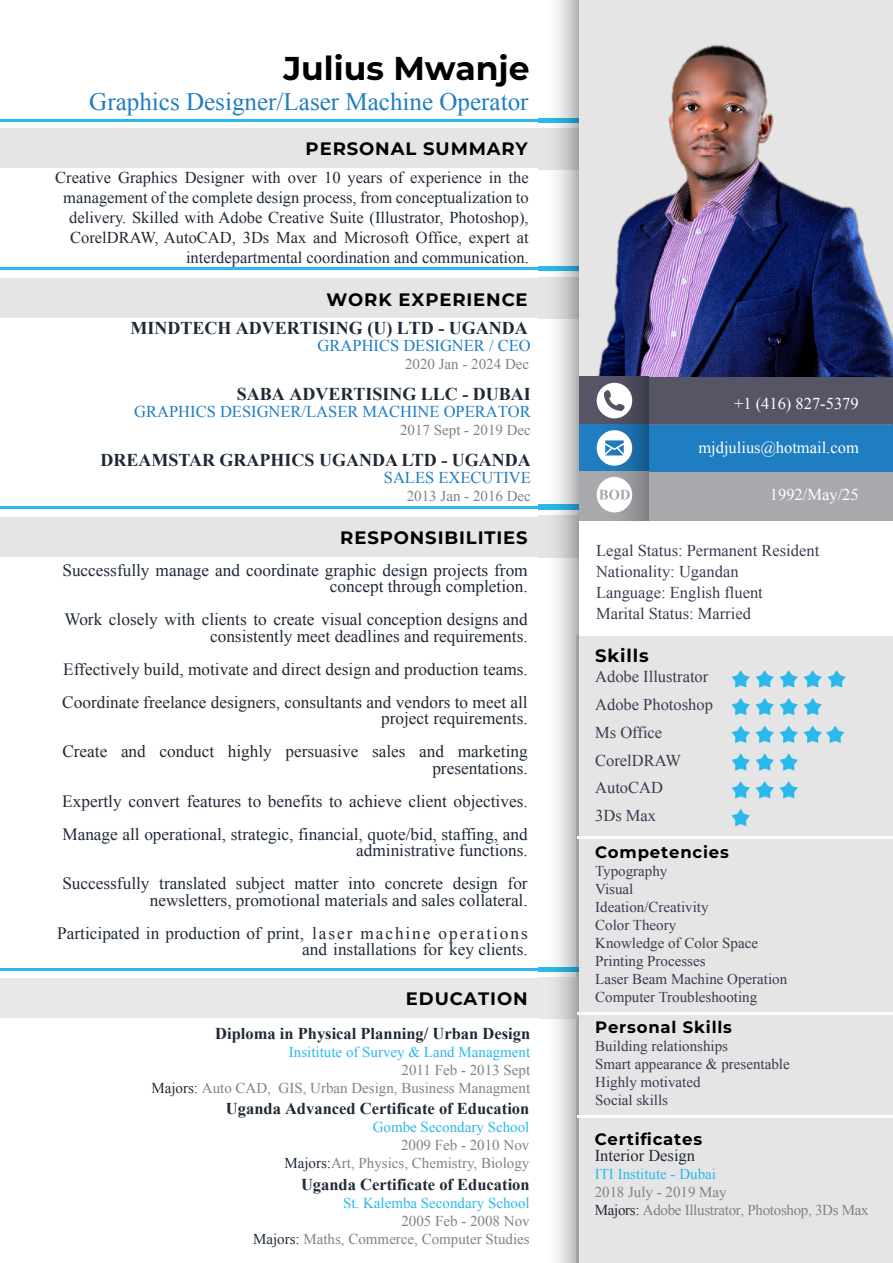
<style>
.page{position:relative;width:893px;height:1263px;background:#fff}
.page>*{position:absolute;margin:0;border:0;box-sizing:border-box;transform-origin:0 0}
.t1{font:700 33px "Montserrat";color:#000}
.t2{font:25.05px "Times New Roman";color:#1f7dc1}
.t3{font:700 18px "Times New Roman";color:#1f2935}
.t4{font:700 18px "Montserrat";letter-spacing:.05em;color:#000}
.t5{font:17.25px/33px "Times New Roman";color:#1f2935;text-align:right}
.t6{font:16.5px/19.8px "Times New Roman";color:#1f2935;text-align:right}
.t7{font:16.5px/21px "Times New Roman";color:#373c50}
.t8{font:700 16.5px "Times New Roman";color:#1f2935}
.t9{font:16.5px "Times New Roman";color:#1f7dc1}
.t10{font:16.5px "Times New Roman";color:#fff}
.t11{font:700 16.5px "Montserrat";letter-spacing:.05em;color:#000}
.t12{font:15px/18px "Times New Roman";color:#808285;text-align:right}
.t13{font:15px/18px "Times New Roman";color:#373c50}
.t14{font:15px "Times New Roman";color:#2ab9ec}
.t15{font:15px/18px "Times New Roman";letter-spacing:-.02em;color:#808285}
.s1{color:#1f2935}
</style>
<div class="page">
<img style="left:579px;top:0;width:314px;height:378px">
<svg style="left:649px;top:424px;width:244px;height:1px"></svg>
<div style="left:648px;top:378px;width:245px;height:46px;background:#556"></div>
<div style="left:578px;top:425px;width:315px;height:48px;background:#1f7dc1"></div>
<div style="left:578px;top:472px;width:315px;height:49px;background:#a7a9ac"></div>
<div style="left:578px;top:637px;width:315px;height:626px;background:#e5e5e5"></div>
<img style="left:579px;top:376px;width:69px;height:1px">
<img style="left:579px;top:377px;width:70px;height:47px">
<img style="left:579px;top:424px;width:70px;height:47px">
<img style="left:579px;top:471px;width:70px;height:50px">
<svg style="left:597px;top:430px;width:35px;height:36px"></svg>
<svg style="left:597px;top:383px;width:35px;height:35px"></svg>
<hr style="left:0;top:119px;width:578px;height:2px;background:#2ab9ec">
<div style="left:0;top:129px;width:578px;height:39px;background:#e5e5e5"></div>
<div style="left:0;top:978px;width:578px;height:39px;background:#e6e7e8"></div>
<hr style="left:0;top:969px;width:578px;height:2px;background:#2ab9ec">
<div style="left:0;top:279px;width:578px;height:39px;background:#e5e5e5"></div>
<hr style="left:0;top:268px;width:578px;height:2px;background:#2ab9ec">
<div style="left:0;top:517px;width:578px;height:39px;background:#e5e5e5"></div>
<hr style="left:0;top:506px;width:578px;height:2px;background:#2ab9ec">
<img style="left:539px;top:0;width:40px;height:1263px">
<img style="left:577px;top:636px;width:2px;height:627px">
<img style="left:577px;top:377px;width:2px;height:192px">
<img style="left:539px;top:118px;width:40px;height:4px">
<img style="left:539px;top:128px;width:40px;height:41px">
<img style="left:539px;top:977px;width:40px;height:42px">
<img style="left:539px;top:967px;width:40px;height:5px">
<img style="left:539px;top:278px;width:40px;height:41px">
<img style="left:539px;top:266px;width:40px;height:5px">
<img style="left:539px;top:516px;width:40px;height:41px">
<img style="left:539px;top:505px;width:40px;height:4px">
<hr style="left:578px;top:1012px;width:315px;height:2px;background:#fff">
<hr style="left:578px;top:1115px;width:315px;height:2px;background:#fff">
<hr style="left:578px;top:836px;width:315px;height:2px;background:#fff">
<svg style="left:732px;top:698px;width:18px;height:17px"></svg>
<svg style="left:756px;top:698px;width:18px;height:17px"></svg>
<svg style="left:780px;top:698px;width:18px;height:17px"></svg>
<svg style="left:804px;top:698px;width:18px;height:17px"></svg>
<svg style="left:732px;top:670px;width:18px;height:17px"></svg>
<svg style="left:756px;top:670px;width:18px;height:17px"></svg>
<svg style="left:780px;top:670px;width:18px;height:17px"></svg>
<svg style="left:804px;top:670px;width:42px;height:17px"></svg>
<svg style="left:804px;top:726px;width:40px;height:17px"></svg>
<svg style="left:732px;top:726px;width:18px;height:17px"></svg>
<svg style="left:756px;top:726px;width:18px;height:17px"></svg>
<svg style="left:780px;top:726px;width:18px;height:17px"></svg>
<svg style="left:732px;top:781px;width:18px;height:17px"></svg>
<svg style="left:756px;top:781px;width:18px;height:17px"></svg>
<svg style="left:780px;top:781px;width:18px;height:17px"></svg>
<svg style="left:732px;top:753px;width:18px;height:18px"></svg>
<svg style="left:756px;top:753px;width:18px;height:18px"></svg>
<svg style="left:780px;top:753px;width:18px;height:18px"></svg>
<svg style="left:732px;top:809px;width:18px;height:17px"></svg>
<div style="left:597px;top:477px;width:35px;height:35px;background:#fff;border-radius:50%"></div>
<svg style="left:599px;top:490px;width:31px;height:10px"></svg>
<h1 class="t1" style="left:283px;top:45px;width:248px">Julius Mwanje</h1>
<h2 class="t2" style="left:89px;top:85px;width:441px">Graphics Designer/Laser Machine Operator</h2>
<p class="t4" style="left:306px;top:136px;width:223px">PERSONAL SUMMARY</p>
<p class="t6" style="left:55px;top:168px;width:475px">Creative Graphics Designer with over 10 years of experience in the management of the complete design process, from conceptualization to delivery. Skilled with Adobe Creative Suite (Illustrator, Photoshop), CorelDRAW, AutoCAD, 3Ds Max and Microsoft Office, expert at interdepartmental coordination and communication.</p>
<p class="t4" style="left:326px;top:287px;width:203px">WORK EXPERIENCE</p>
<p class="t3" style="left:130px;top:316px;width:399px">MINDTECH ADVERTISING (U) LTD - UGANDA</p>
<p class="t9" style="left:318px;top:335px;width:215px">GRAPHICS DESIGNER / CEO</p>
<p class="t12" style="left:405px;top:354px;width:126px">2020 Jan - 2024 Dec</p>
<p class="t3" style="left:237px;top:382px;width:296px">SABA ADVERTISING LLC - DUBAI</p>
<p class="t9" style="left:134px;top:401px;width:398px">GRAPHICS DESIGNER/LASER MACHINE OPERATOR</p>
<p class="t12" style="left:400px;top:420px;width:132px">2017 Sept - 2019 Dec</p>
<p class="t3" style="left:100px;top:448px;width:432px">DREAMSTAR GRAPHICS UGANDA LTD - UGANDA</p>
<p class="t9" style="left:384px;top:467px;width:149px">SALES EXECUTIVE</p>
<p class="t12" style="left:407px;top:486px;width:126px">2013 Jan - 2016 Dec</p>
<p class="t4" style="left:340px;top:524px;width:189px">RESPONSIBILITIES</p>
<p class="t5" style="left:62px;top:561px;width:467px;line-height:16.5px">Successfully manage and coordinate graphic design projects from concept through completion.</p>
<p class="t5" style="left:64px;top:611px;width:465px;line-height:16.5px">Work closely with clients to create visual conception designs and consistently meet deadlines and requirements.</p>
<p class="t5" style="left:62px;top:652px;width:467px;text-align:left">Effectively build, motivate and direct design and production teams.<br>Coordinate freelance designers, consultants and vendors to meet all</p>
<p class="t5" style="left:62px;top:701px;width:467px">project requirements.<br>Create and conduct highly persuasive sales and marketing</p>
<p class="t5" style="left:62px;top:751px;width:467px;text-align:justify;text-indent:370px">presentations.<br>Expertly convert features to benefits to achieve client objectives.<br>Manage all operational, strategic, financial, quote/bid, staffing, and</p>
<p class="t5" style="left:62px;top:833px;width:467px">administrative functions.<br>Successfully translated subject matter into concrete design for</p>
<p class="t5" style="left:57px;top:883px;width:472px">newsletters, promotional materials and sales collateral.<br>Participated in production of print, laser machine operations</p>
<p class="t5" style="left:302px;top:933px;width:227px">and installations for key clients.</p>
<p class="t4" style="left:406px;top:986px;width:123px">EDUCATION</p>
<p class="t8" style="left:215px;top:1022px;width:316px">Diploma in Physical Planning/ Urban Design</p>
<p class="t14" style="left:289px;top:1042px;width:243px">Insititute of Survey &amp; Land Managment</p>
<p class="t12" style="left:151px;top:1061px;width:380px">2011 Feb - 2013 Sept<br><span class="s1">Majors:</span> Auto CAD, GIS, Urban Design, Business Managment</p>
<p class="t8" style="left:226px;top:1097px;width:305px">Uganda Advanced Certificate of Education</p>
<p class="t14" style="left:373px;top:1117px;width:158px">Gombe Secondary School</p>
<p class="t12" style="left:284px;top:1136px;width:246px">2009 Feb - 2010 Nov<br><span class="s1">Majors:</span>Art, Physics, Chemistry, Biology</p>
<p class="t8" style="left:301px;top:1173px;width:230px">Uganda Certificate of Education</p>
<p class="t14" style="left:343px;top:1192px;width:188px">St. Kalemba Secondary School</p>
<p class="t12" style="left:253px;top:1211px;width:278px">2005 Feb - 2008 Nov<br><span class="s1">Majors:</span> Maths, Commerce, Computer Studies</p>
<p class="t10" style="left:734px;top:393px;width:126px">+1 (416) 827-5379</p>
<p class="t10" style="left:698px;top:436px;width:162px">mjdjulius@hotmail.com</p>
<p class="t10" style="left:770px;top:484px;width:90px">1992/May/25</p>
<p class="t7" style="left:596px;top:540px;width:225px">Legal Status: Permanent Resident<br>Nationality: Ugandan<br>Language: English fluent<br>Marital Status: Married</p>
<p class="t4" style="left:595px;top:642px;width:55px">Skills</p>
<p class="t7" style="left:595px;top:666px;width:115px">Adobe Illustrator</p>
<p class="t7" style="left:595px;top:694px;width:119px">Adobe Photoshop</p>
<p class="t7" style="left:595px;top:721px;width:69px">Ms Office</p>
<p class="t7" style="left:595px;top:749px;width:87px">CorelDRAW</p>
<p class="t7" style="left:595px;top:777px;width:69px">AutoCAD</p>
<p class="t7" style="left:595px;top:805px;width:62px">3Ds Max</p>
<p class="t11" style="left:595px;top:840px;width:135px">Competencies</p>
<p class="t13" style="left:595px;top:862px;width:194px">Typography<br>Visual<br>Ideation/Creativity<br>Color Theory<br>Knowledge of Color Space<br>Printing Processes<br>Laser Beam Machine Operation<br>Computer Troubleshooting</p>
<p class="t11" style="left:595px;top:1015px;width:138px">Personal Skills</p>
<p class="t13" style="left:595px;top:1036px;width:196px">Building relationships<br>Smart appearance &amp; presentable<br>Highly motivated<br>Social skills</p>
<p class="t11" style="left:595px;top:1127px;width:109px">Certificates</p>
<p class="t6" style="left:595px;top:1145px;width:102px">Interior Design</p>
<p class="t14" style="left:595px;top:1164px;width:123px">ITI Institute - Dubai</p>
<p class="t15" style="left:595px;top:1183px;width:275px">2018 July - 2019 May<br><span class="s1">Majors:</span> Adobe Illustrator, Photoshop, 3Ds Max</p>
</div>
